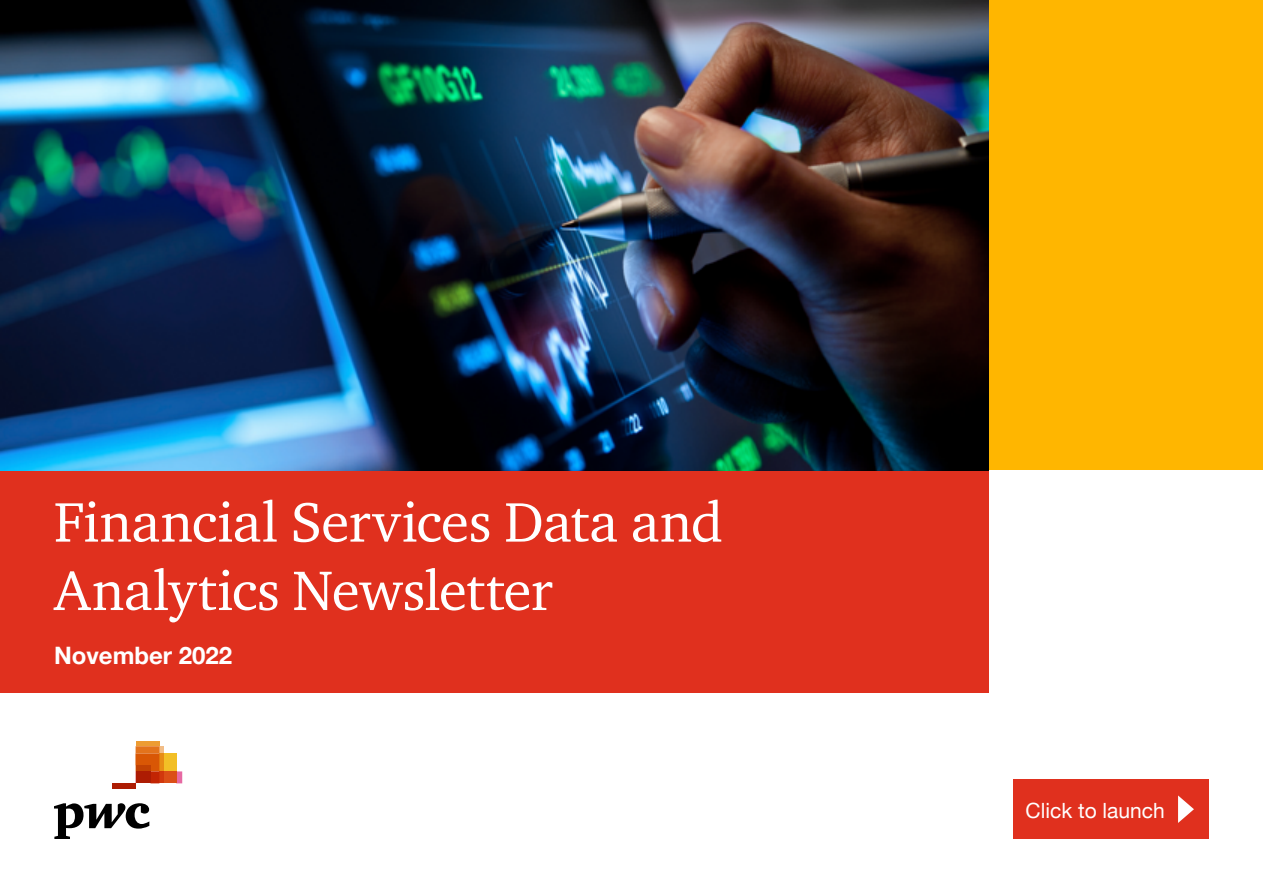
<style>
.page{position:relative;width:1263px;height:893px;background:#fff}
.page>*{position:absolute;margin:0;border:0;box-sizing:border-box;transform-origin:0 0}
.t1{font:57px/68.4px "ITC Charter Com";letter-spacing:-.01em;color:#fff}
.t2{font:700 24px "Helvetica Neue";color:#fff}
.t3{font:21px "Helvetica Neue";color:#fff}
</style>
<div class="page">
<div style="left:0;top:470px;width:1005px;height:223px;background:#e0301e"></div>
<img style="left:0;top:0;width:990px;height:470px">
<div style="left:990px;top:0;width:273px;height:693px;background:#ffb600"></div>
<div style="left:990px;top:470px;width:273px;height:229px;background:#fff"></div>
<div style="left:1013px;top:779px;width:196px;height:60px;background:#e0301e"></div>
<svg style="left:1178px;top:795px;width:16px;height:28px"></svg>
<svg style="left:54px;top:803px;width:95px;height:36px"></svg>
<div style="left:136px;top:741px;width:23px;height:5px;background:#ed9c33"></div>
<svg style="left:136px;top:746px;width:46px;height:37px"></svg>
<div style="left:136px;top:765px;width:14px;height:6px;background:#c24203"></div>
<div style="left:136px;top:771px;width:14px;height:12px;background:#ad1c03"></div>
<div style="left:112px;top:783px;width:24px;height:6px;background:#ad1c03"></div>
<p class="t1" style="left:54px;top:487px;width:671px">Financial Services Data and<br>Analytics Newsletter</p>
<p class="t2" style="left:54px;top:636px;width:180px">November 2022</p>
<p class="t3" style="left:1025px;top:795px;width:141px">Click to launch</p>
</div>
